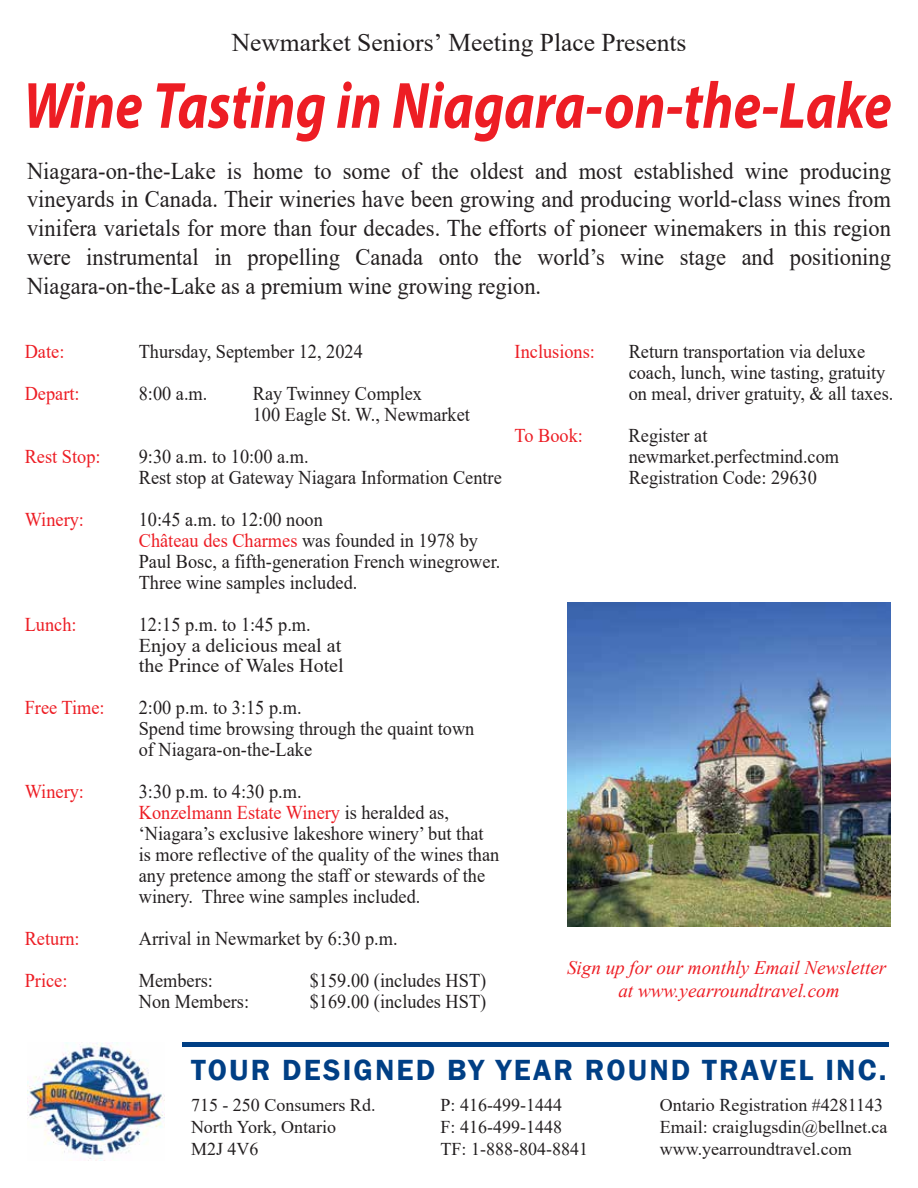
<style>
.page{position:relative;width:918px;height:1188px;background:#fff}
.page>*{position:absolute;margin:0;border:0;box-sizing:border-box;transform-origin:0 0}
.t1{font:italic 700 66px "Myriad Pro";color:#ed1d24;scale:.83 1}
.t2{font:600 30px "Franklin Gothic";letter-spacing:.07em;color:#003f85}
.t3{font:25.5px "Times New Roman";color:#231f20}
.t4{font:24px/28.8px "Times New Roman";color:#231f20;text-align:justify;scale:.94 1}
.t5{font:19.5px/21px "Times New Roman";color:#231f20;scale:.94 1}
.t6{font:19.5px "Times New Roman";color:#ed1d24;scale:.94 1}
.t7{font:italic 19.05px/23px "Times New Roman";color:#ed1d24;text-align:center}
.t8{font:18px/21.6px "Times New Roman";color:#231f20}
.s1{color:#ed1d24}
</style>
<div class="page">
<div style="left:182px;top:1042px;width:706px;height:5px;background:#003f85"></div>
<img style="left:28px;top:1042px;width:137px;height:119px">
<img style="left:567px;top:602px;width:324px;height:324px">
<h3 class="t3" style="left:232px;top:24px;width:456px">Newmarket Seniors’ Meeting Place Presents</h3>
<h1 class="t1" style="left:23px;top:63px;width:1048px">Wine Tasting in Niagara-on-the-Lake</h1>
<p class="t4" style="left:27px;top:155px;width:921px">Niagara-on-the-Lake is home to some of the oldest and most established wine producing vineyards in Canada. Their wineries have been growing and producing world-class wines from vinifera varietals for more than four decades. The efforts of pioneer winemakers in this region were instrumental in propelling Canada onto the world’s wine stage and positioning Niagara-on-the-Lake as a premium wine growing region.</p>
<p class="t6" style="left:25px;top:338px;width:44px">Date:</p>
<p class="t5" style="left:139px;top:341px;width:240px">Thursday, September 12, 2024</p>
<p class="t6" style="left:25px;top:380px;width:60px">Depart:</p>
<p class="t5" style="left:139px;top:383px;width:75px">8:00 a.m.</p>
<p class="t5" style="left:253px;top:383px;width:233px">Ray Twinney Complex<br>100 Eagle St. W., Newmarket</p>
<p class="t6" style="left:25px;top:443px;width:82px">Rest Stop:</p>
<p class="t5" style="left:139px;top:446px;width:388px">9:30 a.m. to 10:00 a.m.<br>Rest stop at Gateway Niagara Information Centre</p>
<p class="t6" style="left:25px;top:506px;width:65px">Winery:</p>
<p class="t5" style="left:139px;top:509px;width:386px">10:45 a.m. to 12:00 noon<br><span class="s1">Château des Charmes</span> was founded in 1978 by Paul Bosc, a fifth-generation French winegrower.<br>Three wine samples included.</p>
<p class="t6" style="left:25px;top:611px;width:57px">Lunch:</p>
<p class="t5" style="left:139px;top:614px;width:220px;line-height:20.2px">12:15 p.m. to 1:45 p.m.<br>Enjoy a delicious meal at the Prince of Wales Hotel</p>
<p class="t6" style="left:25px;top:693px;width:86px">Free Time:</p>
<p class="t5" style="left:139px;top:696px;width:359px">2:00 p.m. to 3:15 p.m.<br>Spend time browsing through the quaint town of Niagara-on-the-Lake</p>
<p class="t6" style="left:25px;top:777px;width:65px">Winery:</p>
<p class="t5" style="left:139px;top:780px;width:385px">3:30 p.m. to 4:30 p.m.<br><span class="s1">Konzelmann Estate Winery</span> is heralded as, ‘Niagara’s exclusive lakeshore winery’ but that is more reflective of the quality of the wines than any pretence among the staff or stewards of the winery. Three wine samples included.</p>
<p class="t6" style="left:25px;top:924px;width:60px">Return:</p>
<p class="t5" style="left:139px;top:927px;width:277px">Arrival in Newmarket by 6:30 p.m.</p>
<p class="t6" style="left:25px;top:966px;width:47px">Price:</p>
<p class="t5" style="left:139px;top:969px;width:80px">Members:</p>
<p class="t5" style="left:310px;top:969px;width:189px">$159.00 (includes HST)</p>
<p class="t5" style="left:139px;top:990px;width:119px">Non Members:</p>
<p class="t5" style="left:310px;top:990px;width:189px">$169.00 (includes HST)</p>
<p class="t6" style="left:515px;top:338px;width:87px">Inclusions:</p>
<p class="t5" style="left:629px;top:341px;width:283px">Return transportation via deluxe coach, lunch, wine tasting, gratuity on meal, driver gratuity, &amp; all taxes.</p>
<p class="t6" style="left:515px;top:422px;width:74px">To Book:</p>
<p class="t5" style="left:629px;top:425px;width:225px">Register at newmarket.perfectmind.com<br>Registration Code: 29630</p>
<p class="t7" style="left:567px;top:956px;width:321px">Sign up for our monthly Email Newsletter at www.yearroundtravel.com</p>
<h2 class="t2" style="left:191px;top:1052px;width:697px">TOUR DESIGNED BY YEAR ROUND TRAVEL INC.</h2>
<p class="t8" style="left:191px;top:1094px;width:186px">715 - 250 Consumers Rd.<br>North York, Ontario<br>M2J 4V6</p>
<p class="t8" style="left:441px;top:1094px;width:149px">P: 416-499-1444<br>F: 416-499-1448<br>TF: 1-888-804-8841</p>
<p class="t8" style="left:660px;top:1094px;width:229px">Ontario Registration #4281143<br>Email: craiglugsdin@bellnet.ca www.yearroundtravel.com</p>
</div>
